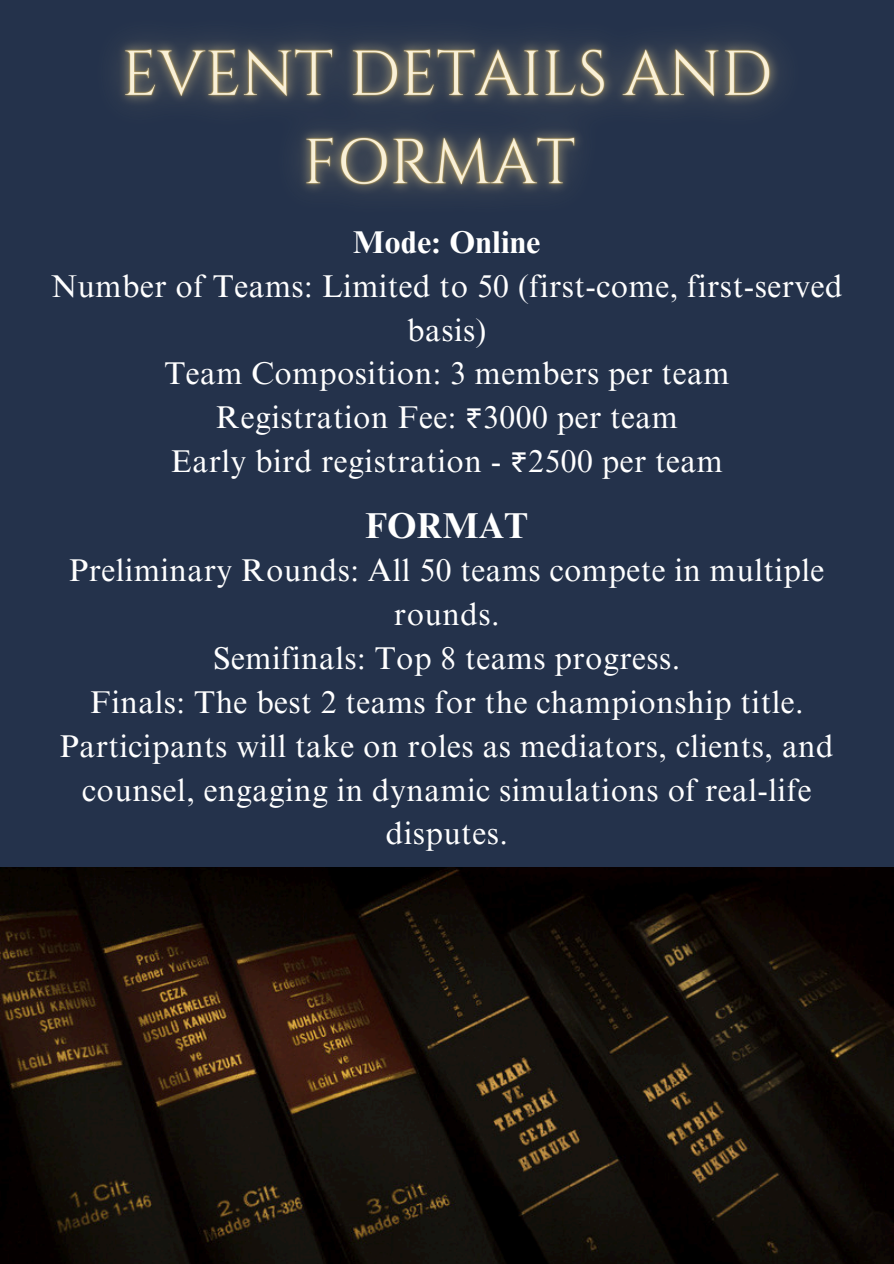
<style>
.page{position:relative;width:894px;height:1264px;background:#fff}
.page>*{position:absolute;margin:0;border:0;box-sizing:border-box;transform-origin:0 0}
.t1{font:700 36px "Times NRMT Pro";color:#fff}
.t2{font:31.5px/43.8px "Times NRMT Pro";letter-spacing:.015em;color:#fff;text-align:center}
.t3{font:700 31.5px "Times NRMT Pro";letter-spacing:.015em;color:#fff}
.s1{font-family:"Noto Sans Gurmukhi"}
</style>
<div class="page">
<div style="left:0;top:0;width:893px;height:1263px;background:#24324b"></div>
<img style="left:0;top:867px;width:893px;height:396px">
<img style="left:116px;top:39px;width:664px;height:155px">
<p class="t3" style="left:353px;top:230px;width:189px">Mode: Online</p>
<p class="t2" style="left:51px;top:268px;width:792px">Number of Teams: Limited to 50 (first-come, first-served basis)</p>
<p class="t2" style="left:164px;top:356px;width:566px">Team Composition: 3 members per team</p>
<p class="t2" style="left:216px;top:399px;width:463px">Registration Fee: <span class="s1">₹</span>3000 per team</p>
<p class="t2" style="left:171px;top:443px;width:553px">Early bird registration - <span class="s1">₹</span>2500 per team</p>
<p class="t1" style="left:365px;top:512px;width:164px">FORMAT</p>
<h2 class="t2" style="left:69px;top:552px;width:756px">Preliminary Rounds: All 50 teams compete in multiple rounds.</h2>
<p class="t2" style="left:213px;top:640px;width:468px">Semifinals: Top 8 teams progress.</p>
<p class="t2" style="left:90px;top:684px;width:715px">Finals: The best 2 teams for the championship title.</p>
<p class="t2" style="left:60px;top:728px;width:775px">Participants will take on roles as mediators, clients, and counsel, engaging in dynamic simulations of real-life disputes.</p>
</div>
